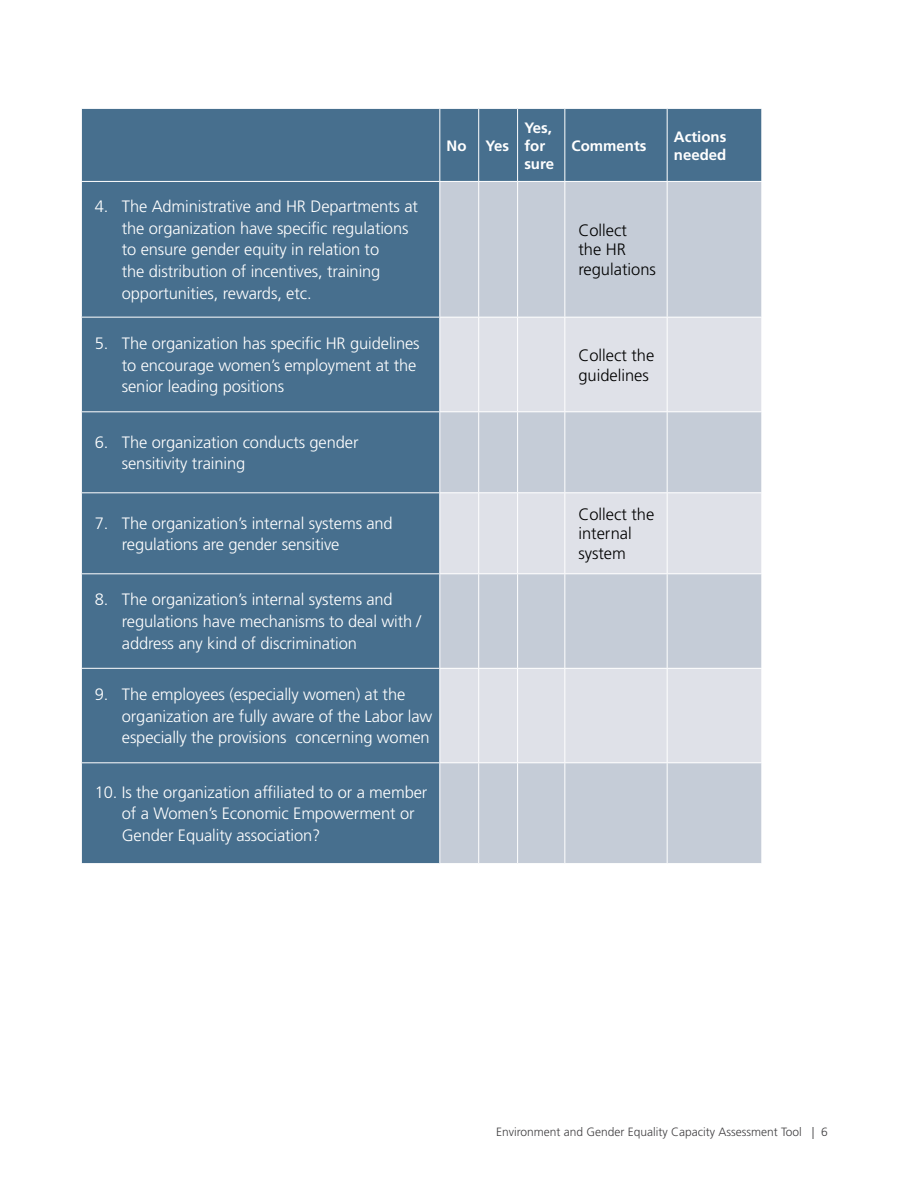
<style>
.page{position:relative;width:918px;height:1188px;background:#fff}
.page>*{position:absolute;margin:0;border:0;box-sizing:border-box;transform-origin:0 0}
.t1{font:300 16.5px/21.8px "Frutiger LT Std";letter-spacing:-.005em;color:#fff}
.t2{font:300 16.5px/19.8px "Frutiger LT Std";color:#000}
.t3{font:700 15px/18px "Frutiger LT Std";color:#fff}
.t4{font:300 12px "Frutiger LT Std";color:#414042}
</style>
<div class="page">
<div style="left:82px;top:109px;width:679px;height:754px;background:#476f8e"></div>
<div style="left:440px;top:182px;width:321px;height:681px;background:#c5ccd7"></div>
<svg style="left:440px;top:318px;width:321px;height:444px;background:#d5d8e1"></svg>
<hr style="left:439px;top:109px;width:1px;height:72px;background:#fff">
<hr style="left:478px;top:109px;width:1px;height:72px;background:#fff">
<hr style="left:517px;top:109px;width:1px;height:72px;background:#fff">
<hr style="left:564px;top:109px;width:1px;height:72px;background:#fff">
<hr style="left:667px;top:109px;width:1px;height:72px;background:#fff">
<hr style="left:440px;top:181px;width:39px;height:1px;background:#fff">
<hr style="left:479px;top:181px;width:39px;height:1px;background:#fff">
<hr style="left:518px;top:181px;width:47px;height:1px;background:#fff">
<hr style="left:565px;top:181px;width:102px;height:1px;background:#fff">
<hr style="left:667px;top:181px;width:95px;height:1px;background:#fff">
<hr style="left:81px;top:181px;width:359px;height:1px;background:#fff">
<hr style="left:439px;top:182px;width:1px;height:135px;background:#fff">
<hr style="left:478px;top:182px;width:1px;height:135px;background:#fff">
<hr style="left:517px;top:182px;width:1px;height:135px;background:#fff">
<hr style="left:564px;top:182px;width:1px;height:135px;background:#fff">
<hr style="left:667px;top:182px;width:1px;height:135px;background:#fff">
<hr style="left:81px;top:317px;width:359px;height:1px;background:#fff">
<hr style="left:440px;top:317px;width:39px;height:1px;background:#fff">
<hr style="left:439px;top:318px;width:1px;height:93px;background:#fff">
<hr style="left:479px;top:317px;width:39px;height:1px;background:#fff">
<hr style="left:478px;top:318px;width:1px;height:93px;background:#fff">
<hr style="left:518px;top:317px;width:47px;height:1px;background:#fff">
<hr style="left:517px;top:318px;width:1px;height:93px;background:#fff">
<hr style="left:565px;top:317px;width:102px;height:1px;background:#fff">
<hr style="left:564px;top:318px;width:1px;height:93px;background:#fff">
<hr style="left:667px;top:317px;width:95px;height:1px;background:#fff">
<hr style="left:667px;top:318px;width:1px;height:93px;background:#fff">
<hr style="left:81px;top:411px;width:359px;height:1px;background:#fff">
<hr style="left:440px;top:411px;width:39px;height:1px;background:#fff">
<hr style="left:439px;top:412px;width:1px;height:80px;background:#fff">
<hr style="left:479px;top:411px;width:39px;height:1px;background:#fff">
<hr style="left:478px;top:412px;width:1px;height:80px;background:#fff">
<hr style="left:518px;top:411px;width:47px;height:1px;background:#fff">
<hr style="left:517px;top:412px;width:1px;height:80px;background:#fff">
<hr style="left:565px;top:411px;width:102px;height:1px;background:#fff">
<hr style="left:564px;top:412px;width:1px;height:80px;background:#fff">
<hr style="left:667px;top:411px;width:95px;height:1px;background:#fff">
<hr style="left:667px;top:412px;width:1px;height:80px;background:#fff">
<hr style="left:81px;top:492px;width:359px;height:1px;background:#fff">
<hr style="left:440px;top:492px;width:39px;height:1px;background:#fff">
<hr style="left:439px;top:493px;width:1px;height:80px;background:#fff">
<hr style="left:479px;top:492px;width:39px;height:1px;background:#fff">
<hr style="left:478px;top:493px;width:1px;height:80px;background:#fff">
<hr style="left:518px;top:492px;width:47px;height:1px;background:#fff">
<hr style="left:517px;top:493px;width:1px;height:80px;background:#fff">
<hr style="left:565px;top:492px;width:102px;height:1px;background:#fff">
<hr style="left:564px;top:493px;width:1px;height:80px;background:#fff">
<hr style="left:667px;top:492px;width:95px;height:1px;background:#fff">
<hr style="left:667px;top:493px;width:1px;height:80px;background:#fff">
<hr style="left:81px;top:573px;width:359px;height:1px;background:#fff">
<hr style="left:440px;top:573px;width:39px;height:1px;background:#fff">
<hr style="left:439px;top:574px;width:1px;height:94px;background:#fff">
<hr style="left:479px;top:573px;width:39px;height:1px;background:#fff">
<hr style="left:478px;top:574px;width:1px;height:94px;background:#fff">
<hr style="left:518px;top:573px;width:47px;height:1px;background:#fff">
<hr style="left:517px;top:574px;width:1px;height:94px;background:#fff">
<hr style="left:565px;top:573px;width:102px;height:1px;background:#fff">
<hr style="left:564px;top:574px;width:1px;height:94px;background:#fff">
<hr style="left:667px;top:573px;width:95px;height:1px;background:#fff">
<hr style="left:667px;top:574px;width:1px;height:94px;background:#fff">
<hr style="left:81px;top:668px;width:359px;height:1px;background:#fff">
<hr style="left:440px;top:668px;width:39px;height:1px;background:#fff">
<hr style="left:439px;top:669px;width:1px;height:93px;background:#fff">
<hr style="left:479px;top:668px;width:39px;height:1px;background:#fff">
<hr style="left:478px;top:669px;width:1px;height:93px;background:#fff">
<hr style="left:518px;top:668px;width:47px;height:1px;background:#fff">
<hr style="left:517px;top:669px;width:1px;height:93px;background:#fff">
<hr style="left:565px;top:668px;width:102px;height:1px;background:#fff">
<hr style="left:564px;top:669px;width:1px;height:93px;background:#fff">
<hr style="left:667px;top:668px;width:95px;height:1px;background:#fff">
<hr style="left:667px;top:669px;width:1px;height:93px;background:#fff">
<hr style="left:81px;top:762px;width:359px;height:1px;background:#fff">
<hr style="left:440px;top:762px;width:39px;height:1px;background:#fff">
<hr style="left:439px;top:763px;width:1px;height:100px;background:#fff">
<hr style="left:479px;top:762px;width:39px;height:1px;background:#fff">
<hr style="left:478px;top:763px;width:1px;height:100px;background:#fff">
<hr style="left:518px;top:762px;width:47px;height:1px;background:#fff">
<hr style="left:517px;top:763px;width:1px;height:100px;background:#fff">
<hr style="left:565px;top:762px;width:102px;height:1px;background:#fff">
<hr style="left:564px;top:763px;width:1px;height:100px;background:#fff">
<hr style="left:667px;top:762px;width:95px;height:1px;background:#fff">
<hr style="left:667px;top:763px;width:1px;height:100px;background:#fff">
<p class="t1" style="left:122px;top:196px;width:298px;text-indent:-27px">4. The Administrative and HR Departments at the organization have specific regulations to ensure gender equity in relation to<br>the distribution of incentives, training opportunities, rewards, etc.</p>
<p class="t1" style="left:122px;top:333px;width:299px;text-indent:-27px">5. The organization has specific HR guidelines to encourage women’s employment at the senior leading positions</p>
<p class="t1" style="left:122px;top:431px;width:238px;text-indent:-27px">6. The organization conducts gender sensitivity training</p>
<p class="t3" style="left:447px;top:136px;width:21px">No</p>
<p class="t3" style="left:485px;top:136px;width:25px">Yes</p>
<p class="t3" style="left:524px;top:118px;width:31px">Yes, for sure</p>
<p class="t3" style="left:572px;top:136px;width:76px">Comments</p>
<p class="t3" style="left:674px;top:127px;width:54px">Actions needed</p>
<p class="t2" style="left:578px;top:220px;width:79px">Collect<br>the HR regulations</p>
<p class="t2" style="left:578px;top:345px;width:78px">Collect the guidelines</p>
<p class="t1" style="left:122px;top:512px;width:272px;text-indent:-27px">7. The organization’s internal systems and regulations are gender sensitive</p>
<p class="t2" style="left:578px;top:504px;width:78px">Collect the internal system</p>
<p class="t1" style="left:122px;top:589px;width:301px;text-indent:-27px">8. The organization’s internal systems and regulations have mechanisms to deal with / address any kind of discrimination</p>
<p class="t1" style="left:122px;top:684px;width:312px;text-indent:-27px">9. The employees (especially women) at the organization are fully aware of the Labor law especially the provisions concerning women</p>
<p class="t1" style="left:122px;top:781px;width:307px;text-indent:-27px">10. Is the organization affiliated to or a member of a Women’s Economic Empowerment or<br>Gender Equality association?</p>
<p class="t4" style="left:496px;top:1125px;width:333px">Environment and Gender Equality Capacity Assessment Tool | 6</p>
</div>
